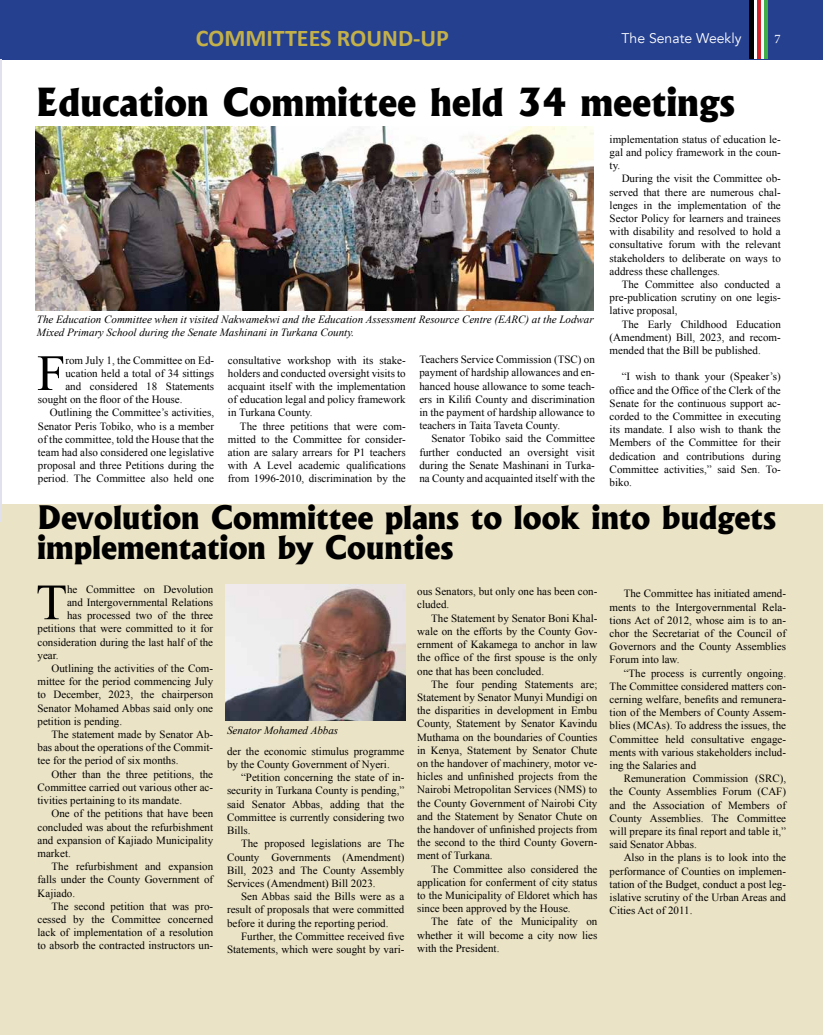
<style>
.page{position:relative;width:823px;height:1035px;background:#fff}
.page>*{position:absolute;margin:0;border:0;box-sizing:border-box;transform-origin:0 0}
.t1{font:50.9px "Times New Roman";color:#000}
.t2{font:800 37px "Albertus";color:#000}
.t3{font:800 31px/30px "Albertus";color:#000}
.t4{font:700 24px "Calibri";color:#c3b049}
.t5{font:14px "Avenir";color:#fff}
.t6{font:13px "Minion Pro";color:#fff}
.t7{font:11px/13.2px "Times New Roman";color:#000;text-align:justify}
.t8{font:italic 11px/13.2px "Times New Roman";color:#000}
</style>
<div class="page">
<div style="left:0;top:0;width:822px;height:60px;background:#25408f"></div>
<hr style="left:749px;top:0;width:4px;height:59px;background:#000">
<svg style="left:756px;top:0;width:4px;height:59px"></svg>
<svg style="left:763px;top:0;width:4px;height:59px"></svg>
<hr style="left:754px;top:0;width:2px;height:59px;background:#fff">
<hr style="left:760px;top:0;width:3px;height:59px;background:#fff">
<div style="left:1px;top:504px;width:821px;height:531px;background:#ebe3c5"></div>
<hr style="left:0;top:60px;width:2px;height:462px;background:#e1e0ed">
<img style="left:36px;top:126px;width:557px;height:184px">
<img style="left:225px;top:584px;width:180px;height:136px">
<h3 class="t4" style="left:195px;top:21px;width:255px">COMMITTEES ROUND-UP</h3>
<p class="t5" style="left:621px;top:30px;width:121px">The Senate Weekly</p>
<p class="t6" style="left:774px;top:30px;width:8px">7</p>
<h2 class="t2" style="left:36px;top:79px;width:700px">Education Committee held 34 meetings</h2>
<p class="t8" style="left:37px;top:312px;width:558px">The Education Committee when it visited Nakwamekwi and the Education Assessment Resource Centre (EARC) at the Lodwar<br>Mixed Primary School during the Senate Mashinani in Turkana County.</p>
<h1 class="t1" style="left:37px;top:339px;width:30px">F</h1>
<p class="t7" style="left:65px;top:353px;width:150px">rom July 1, the Committee on Ed-</p>
<p class="t7" style="left:419px;top:353px;width:177px">Teachers Service Commission (TSC) on payment of hardship allowances and en&shy;hanced house allowance to some teach&shy;ers in Kilifi County and discrimination in the payment of hardship allowance to teachers in Taita Taveta County.</p>
<p class="t7" style="left:419px;top:432px;width:177px;text-indent:12px">Senator Tobiko said the Committee further conducted an oversight visit during the Senate Mashinani in Turka&shy;na County and acquainted itself with the</p>
<p class="t7" style="left:228px;top:353px;width:179px">consultative workshop with its stake&shy;holders and conducted oversight visits to acquaint itself with the implementation of education legal and policy framework in Turkana County.</p>
<p class="t7" style="left:228px;top:419px;width:179px;text-indent:12px">The three petitions that were com&shy;mitted to the Committee for consider&shy;ation are salary arrears for P1 teachers with A Level academic qualifications from 1996-2010, discrimination by the</p>
<p class="t7" style="left:65px;top:366px;width:150px">ucation held a total of 34 sittings</p>
<p class="t7" style="left:65px;top:379px;width:150px">and considered 18 Statements</p>
<p class="t7" style="left:38px;top:393px;width:146px">sought on the floor of the House.</p>
<p class="t7" style="left:50px;top:406px;width:166px">Outlining the Committee’s activities,</p>
<p class="t7" style="left:38px;top:419px;width:178px">Senator Peris Tobiko, who is a member</p>
<p class="t7" style="left:38px;top:432px;width:178px">of the committee, told the House that the</p>
<p class="t7" style="left:38px;top:445px;width:178px">team had also considered one legislative</p>
<p class="t7" style="left:38px;top:459px;width:178px">proposal and three Petitions during the</p>
<p class="t7" style="left:38px;top:472px;width:178px">period. The Committee also held one</p>
<p class="t7" style="left:609px;top:132px;width:173px">implementation status of education le&shy;gal and policy framework in the coun&shy;ty.</p>
<p class="t7" style="left:609px;top:172px;width:173px;text-indent:12px">During the visit the Committee ob&shy;served that there are numerous chal&shy;lenges in the implementation of the Sector Policy for learners and trainees with disability and resolved to hold a consultative forum with the relevant stakeholders to deliberate on ways to address these challenges.</p>
<p class="t7" style="left:609px;top:277px;width:173px;text-indent:12px">The Committee also conducted a pre-publication scrutiny on one legis&shy;lative proposal,</p>
<p class="t7" style="left:609px;top:317px;width:173px;text-indent:12px">The Early Childhood Education (Amendment) Bill, 2023, and recom&shy;mended that the Bill be published.</p>
<p class="t7" style="left:609px;top:370px;width:173px;text-indent:12px">“I wish to thank your (Speaker’s) office and the Office of the Clerk of the Senate for the continuous support ac&shy;corded to the Committee in executing its mandate. I also wish to thank the Members of the Committee for their dedication and contributions during Committee activities,” said Sen. To&shy;biko.</p>
<h3 class="t3" style="left:37px;top:502px;width:740px">Devolution Committee plans to look into budgets implementation by Counties</h3>
<h1 class="t1" style="left:36px;top:568px;width:33px">T</h1>
<p class="t7" style="left:67px;top:582px;width:147px">he Committee on Devolution</p>
<p class="t7" style="left:67px;top:595px;width:147px">and Intergovernmental Relations</p>
<p class="t7" style="left:67px;top:609px;width:147px">has processed two of the three</p>
<p class="t7" style="left:37px;top:622px;width:177px">petitions that were committed to it for</p>
<p class="t7" style="left:37px;top:635px;width:177px">consideration during the last half of the</p>
<p class="t7" style="left:37px;top:648px;width:23px">year.</p>
<p class="t7" style="left:51px;top:661px;width:163px">Outlining the activities of the Com-</p>
<p class="t7" style="left:37px;top:675px;width:177px">mittee for the period commencing July</p>
<p class="t7" style="left:37px;top:688px;width:177px">to December, 2023, the chairperson</p>
<p class="t7" style="left:37px;top:701px;width:177px">Senator Mohamed Abbas said only one</p>
<p class="t7" style="left:37px;top:714px;width:86px">petition is pending.</p>
<p class="t7" style="left:51px;top:727px;width:163px">The statement made by Senator Ab-</p>
<p class="t7" style="left:37px;top:741px;width:177px">bas about the operations of the Commit-</p>
<p class="t7" style="left:37px;top:754px;width:142px">tee for the period of six months.</p>
<p class="t7" style="left:51px;top:767px;width:163px">Other than the three petitions, the</p>
<p class="t7" style="left:37px;top:780px;width:177px">Committee carried out various other ac-</p>
<p class="t7" style="left:37px;top:793px;width:146px">tivities pertaining to its mandate.</p>
<p class="t7" style="left:51px;top:807px;width:163px">One of the petitions that have been</p>
<p class="t7" style="left:37px;top:820px;width:177px">concluded was about the refurbishment</p>
<p class="t7" style="left:37px;top:833px;width:177px">and expansion of Kajiado Municipality</p>
<p class="t7" style="left:37px;top:846px;width:35px">market.</p>
<p class="t7" style="left:51px;top:859px;width:163px">The refurbishment and expansion</p>
<p class="t7" style="left:37px;top:873px;width:177px">falls under the County Government of</p>
<p class="t7" style="left:37px;top:886px;width:39px">Kajiado.</p>
<p class="t7" style="left:51px;top:899px;width:163px">The second petition that was pro-</p>
<p class="t7" style="left:37px;top:912px;width:177px">cessed by the Committee concerned</p>
<p class="t7" style="left:37px;top:925px;width:177px">lack of implementation of a resolution</p>
<p class="t7" style="left:37px;top:939px;width:177px">to absorb the contracted instructors un-</p>
<p class="t8" style="left:227px;top:723px;width:113px">Senator Mohamed Abbas</p>
<p class="t7" style="left:227px;top:744px;width:179px">der the economic stimulus programme by the County Government of Nyeri.</p>
<p class="t7" style="left:227px;top:771px;width:179px;text-indent:14px">“Petition concerning the state of in&shy;security in Turkana County is pending,” said Senator Abbas, adding that the Committee is currently considering two Bills.</p>
<p class="t7" style="left:227px;top:837px;width:179px;text-indent:14px">The proposed legislations are The County Governments (Amendment)<br>Bill, 2023 and The County Assembly Services (Amendment) Bill 2023.</p>
<p class="t7" style="left:227px;top:889px;width:179px;text-indent:14px">Sen Abbas said the Bills were as a result of proposals that were committed before it during the reporting period.</p>
<p class="t7" style="left:227px;top:929px;width:179px;text-align:right">Further, the Committee received five<br>Statements, which were sought by vari-</p>
<p class="t7" style="left:417px;top:585px;width:182px">ous Senators, but only one has been con&shy;cluded.</p>
<p class="t7" style="left:417px;top:611px;width:182px;text-indent:14px">The Statement by Senator Boni Khal&shy;wale on the efforts by the County Gov&shy;ernment of Kakamega to anchor in law the office of the first spouse is the only one that has been concluded.</p>
<p class="t7" style="left:417px;top:677px;width:182px;text-indent:14px">The four pending Statements are; Statement by Senator Munyi Mundigi on the disparities in development in Embu County, Statement by Senator Kavindu Muthama on the boundaries of Counties in Kenya, Statement by Senator Chute on the handover of machinery, motor ve&shy;hicles and unfinished projects from the Nairobi Metropolitan Services (NMS) to the County Government of Nairobi City and the Statement by Senator Chute on the handover of unfinished projects from the second to the third County Govern&shy;ment of Turkana.</p>
<p class="t7" style="left:417px;top:862px;width:182px;text-indent:14px">The Committee also considered the application for conferment of city status to the Municipality of Eldoret which has since been approved by the House.</p>
<p class="t7" style="left:417px;top:915px;width:182px;text-indent:14px">The fate of the Municipality on whether it will become a city now lies with the President.</p>
<p class="t7" style="left:609px;top:587px;width:178px;text-indent:14px">The Committee has initiated amend&shy;ments to the Intergovernmental Rela&shy;tions Act of 2012, whose aim is to an&shy;chor the Secretariat of the Council of Governors and the County Assemblies Forum into law.</p>
<p class="t7" style="left:609px;top:666px;width:178px;text-indent:14px">“The process is currently ongoing.<br>The Committee considered matters con&shy;cerning welfare, benefits and remunera&shy;tion of the Members of County Assem&shy;blies (MCAs). To address the issues, the Committee held consultative engage&shy;ments with various stakeholders includ&shy;ing the Salaries and</p>
<p class="t7" style="left:609px;top:771px;width:178px;text-indent:14px">Remuneration Commission (SRC), the County Assemblies Forum (CAF) and the Association of Members of County Assemblies. The Committee will prepare its final report and table it,” said Senator Abbas.</p>
<p class="t7" style="left:609px;top:851px;width:178px;text-indent:14px">Also in the plans is to look into the performance of Counties on implemen&shy;tation of the Budget, conduct a post leg&shy;islative scrutiny of the Urban Areas and Cities Act of 2011.</p>
</div>
